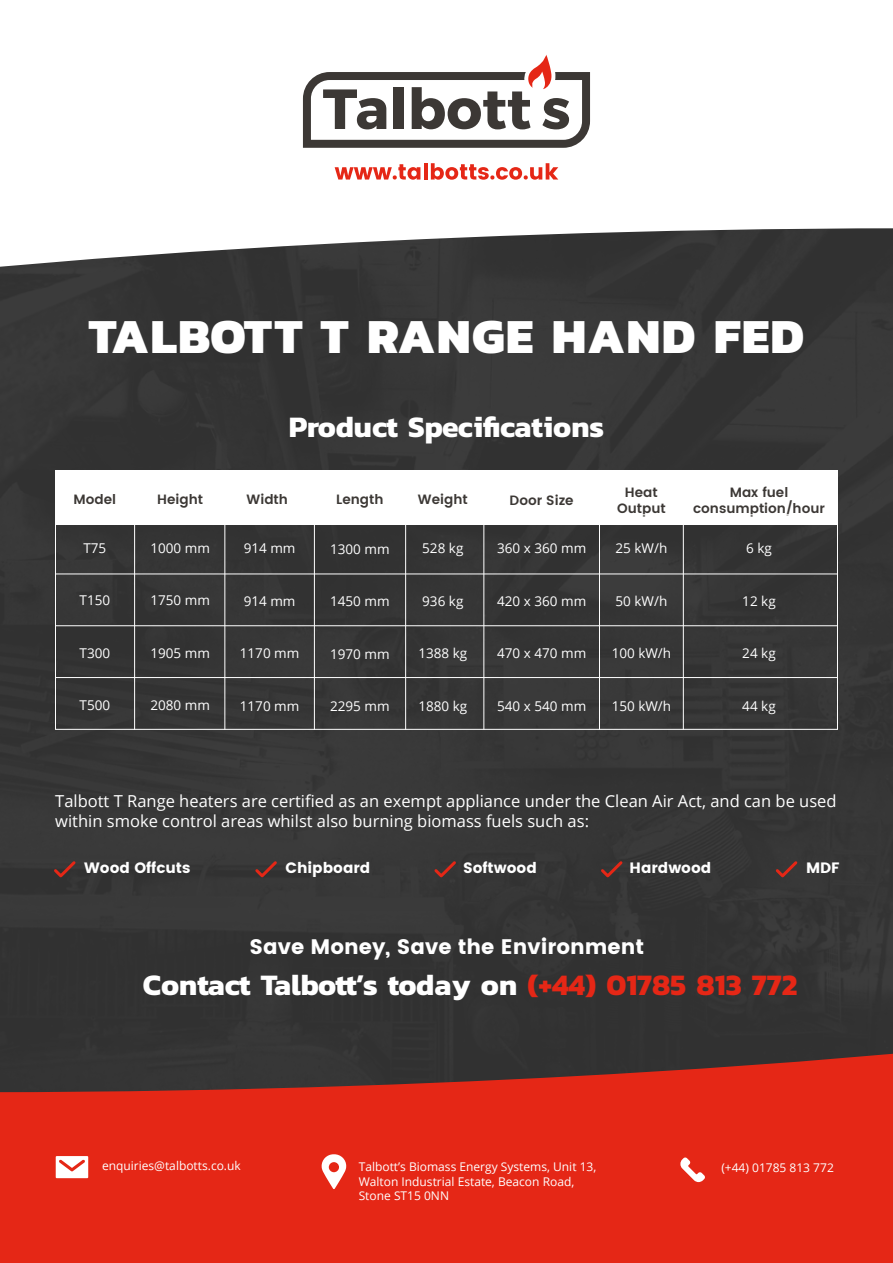
<style>
.page{position:relative;width:893px;height:1263px;background:#fff}
.page>*{position:absolute;margin:0;border:0;box-sizing:border-box;transform-origin:0 0}
.t1{font:800 49.5px "Kanit";letter-spacing:.025em;color:#fff}
.t2{font:700 30px "Kanit";color:#fff}
.t3{font:21px "Poppins";color:#fff}
.t4{font:16.5px/19.8px "Open Sans";color:#fff}
.t5{font:15px "Poppins";color:#fff}
.t6{font:13.5px "Open Sans";color:#fff}
.t7{font:600 13.5px/16.2px "Poppins";color:#3c3835;text-align:center}
.t8{font:12px/14.4px "Open Sans";color:#fff}
.s1{color:#e52716}
</style>
<div class="page">
<div style="left:0;top:268px;width:893px;height:784px;background:#353535"></div>
<svg style="left:0;top:1052px;width:893px;height:211px;background:#cd2819"></svg>
<svg style="left:0;top:73px;width:893px;height:195px"></svg>
<svg style="left:303px;top:55px;width:287px;height:93px"></svg>
<svg style="left:335px;top:164px;width:85px;height:16px"></svg>
<hr style="left:424px;top:163px;width:4px;height:17px;background:#e52716">
<svg style="left:431px;top:163px;width:127px;height:17px"></svg>
<svg style="left:253px;top:858px;width:27px;height:22px"></svg>
<svg style="left:51px;top:858px;width:27px;height:22px"></svg>
<svg style="left:773px;top:858px;width:27px;height:22px"></svg>
<svg style="left:432px;top:858px;width:27px;height:22px"></svg>
<svg style="left:598px;top:858px;width:27px;height:22px"></svg>
<div style="left:55px;top:470px;width:783px;height:54px;background:#fff"></div>
<div style="left:55px;top:514px;width:783px;height:216px;border:1px solid #fff"></div>
<hr style="left:55px;top:574px;width:783px;height:1px;background:#fff">
<hr style="left:55px;top:625px;width:783px;height:1px;background:#fff">
<hr style="left:55px;top:677px;width:783px;height:1px;background:#fff">
<hr style="left:134px;top:514px;width:1px;height:216px;background:#fff">
<hr style="left:224px;top:514px;width:1px;height:216px;background:#fff">
<hr style="left:314px;top:514px;width:1px;height:216px;background:#fff">
<hr style="left:405px;top:514px;width:1px;height:216px;background:#fff">
<hr style="left:483px;top:514px;width:1px;height:216px;background:#fff">
<hr style="left:599px;top:514px;width:1px;height:216px;background:#fff">
<hr style="left:683px;top:514px;width:1px;height:216px;background:#fff">
<svg style="left:680px;top:1157px;width:25px;height:25px"></svg>
<svg style="left:56px;top:1156px;width:32px;height:22px"></svg>
<svg style="left:322px;top:1154px;width:24px;height:35px"></svg>
<h1 class="t1" style="left:89px;top:298px;width:717px">TALBOTT T RANGE HAND FED</h1>
<h2 class="t2" style="left:289px;top:404px;width:317px">Product Specifications</h2>
<p class="t7" style="left:74px;top:491px;width:44px">Model</p>
<p class="t7" style="left:157px;top:491px;width:47px">Height</p>
<p class="t7" style="left:247px;top:491px;width:43px">Width</p>
<p class="t7" style="left:336px;top:491px;width:49px">Length</p>
<p class="t7" style="left:418px;top:491px;width:51px">Weight</p>
<p class="t7" style="left:510px;top:492px;width:66px">Door Size</p>
<p class="t7" style="left:617px;top:484px;width:50px">Heat<br>Output</p>
<p class="t7" style="left:693px;top:484px;width:133px">Max fuel consumption/hour</p>
<p class="t6" style="left:83px;top:538px;width:24px">T75</p>
<p class="t6" style="left:150px;top:538px;width:61px">1000 mm</p>
<p class="t6" style="left:422px;top:539px;width:43px">528 kg</p>
<p class="t6" style="left:422px;top:592px;width:43px">936 kg</p>
<p class="t6" style="left:418px;top:644px;width:50px">1388 kg</p>
<p class="t6" style="left:418px;top:697px;width:50px">1880 kg</p>
<p class="t6" style="left:615px;top:539px;width:53px">25 kW/h</p>
<p class="t6" style="left:746px;top:539px;width:27px">6 kg</p>
<p class="t6" style="left:742px;top:592px;width:35px">12 kg</p>
<p class="t6" style="left:742px;top:644px;width:35px">24 kg</p>
<p class="t6" style="left:742px;top:697px;width:35px">44 kg</p>
<p class="t6" style="left:244px;top:539px;width:53px">914 mm</p>
<p class="t6" style="left:497px;top:539px;width:91px">360 x 360 mm</p>
<p class="t6" style="left:330px;top:539px;width:61px">1300 mm</p>
<p class="t6" style="left:80px;top:591px;width:32px">T150</p>
<p class="t6" style="left:150px;top:591px;width:61px">1750 mm</p>
<p class="t6" style="left:615px;top:592px;width:53px">50 kW/h</p>
<p class="t6" style="left:244px;top:591px;width:53px">914 mm</p>
<p class="t6" style="left:497px;top:592px;width:91px">420 x 360 mm</p>
<p class="t6" style="left:330px;top:592px;width:61px">1450 mm</p>
<p class="t6" style="left:80px;top:643px;width:32px">T300</p>
<p class="t6" style="left:150px;top:643px;width:61px">1905 mm</p>
<p class="t6" style="left:612px;top:644px;width:61px">100 kW/h</p>
<p class="t6" style="left:240px;top:644px;width:61px">1170 mm</p>
<p class="t6" style="left:497px;top:644px;width:91px">470 x 470 mm</p>
<p class="t6" style="left:330px;top:644px;width:61px">1970 mm</p>
<p class="t6" style="left:80px;top:696px;width:32px">T500</p>
<p class="t6" style="left:150px;top:696px;width:61px">2080 mm</p>
<p class="t6" style="left:612px;top:697px;width:61px">150 kW/h</p>
<p class="t6" style="left:240px;top:696px;width:61px">1170 mm</p>
<p class="t6" style="left:497px;top:697px;width:91px">540 x 540 mm</p>
<p class="t6" style="left:330px;top:697px;width:61px">2295 mm</p>
<p class="t4" style="left:55px;top:791px;width:783px">Talbott T Range heaters are certified as an exempt appliance under the Clean Air Act, and can be used within smoke control areas whilst also burning biomass fuels such as:</p>
<p class="t5" style="left:84px;top:859px;width:108px">Wood Offcuts</p>
<p class="t5" style="left:286px;top:859px;width:86px">Chipboard</p>
<p class="t5" style="left:463px;top:859px;width:75px">Softwood</p>
<p class="t5" style="left:630px;top:859px;width:83px">Hardwood</p>
<p class="t5" style="left:806px;top:859px;width:35px">MDF</p>
<h3 class="t3" style="left:250px;top:935px;width:396px">Save Money, Save the Environment</h3>
<h2 class="t2" style="left:143px;top:961px;width:656px">Contact Talbott’s today on <span class="s1">(+44) 01785 813 772</span></h2>
<p class="t8" style="left:102px;top:1158px;width:140px">enquiries@talbotts.co.uk</p>
<p class="t8" style="left:359px;top:1159px;width:239px">Talbott’s Biomass Energy Systems, Unit 13,</p>
<p class="t8" style="left:721px;top:1160px;width:114px">(+44) 01785 813 772</p>
<p class="t8" style="left:359px;top:1174px;width:217px">Walton Industrial Estate, Beacon Road,<br>Stone ST15 0NN</p>
</div>
